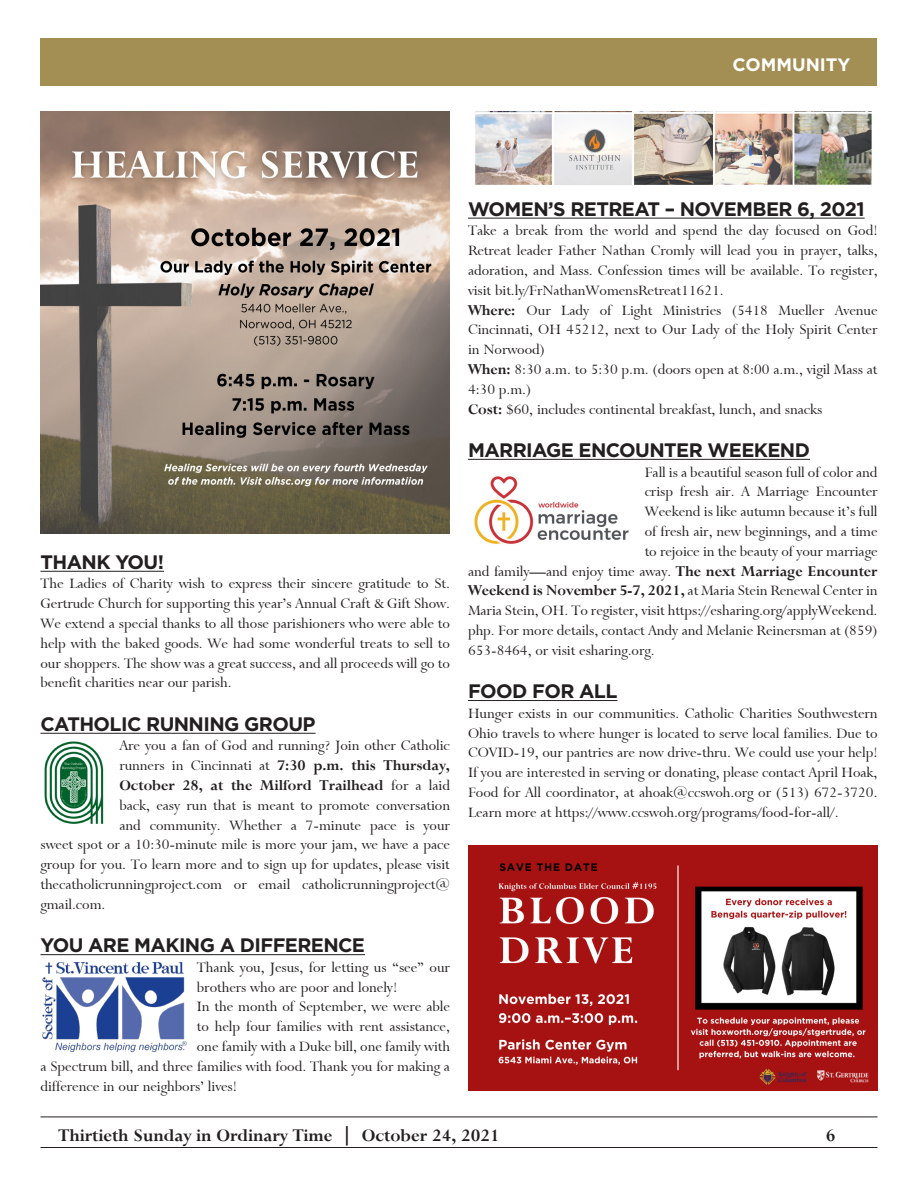
<style>
.page{position:relative;width:918px;height:1188px;background:#fff}
.page>*{position:absolute;margin:0;border:0;box-sizing:border-box;transform-origin:0 0}
.t1{font:700 19.5px "Gotham";letter-spacing:-.03em;color:#231f20}
.t2{font:19.5px "Bronte Bold SWFTE";color:#231f20}
.t3{font:700 18px "Gotham";color:#fff}
.t4{font:16.5px/19.8px "Bronte Regular SWFTE";color:#231f20;text-align:justify}
.t5{font:16.5px "Bronte Bold SWFTE";color:#231f20}
.s1{font-family:"Bronte Bold SWFTE"}
.s2{font-family:"Bronte Regular SWFTE"}
</style>
<div class="page">
<hr style="left:40px;top:1147px;width:838px;height:1px;background:#231f20">
<hr style="left:40px;top:1117px;width:838px;height:1px;background:#231f20">
<div style="left:40px;top:39px;width:838px;height:47px;background:#a38f54"></div>
<img style="left:44px;top:742px;width:60px;height:82px">
<hr style="left:40px;top:571px;width:124px;height:1px;background:#231f20">
<hr style="left:40px;top:733px;width:276px;height:1px;background:#231f20">
<hr style="left:40px;top:954px;width:325px;height:1px;background:#231f20">
<img style="left:42px;top:962px;width:145px;height:91px">
<img style="left:41px;top:112px;width:409px;height:421px">
<hr style="left:468px;top:218px;width:397px;height:1px;background:#231f20">
<hr style="left:468px;top:459px;width:342px;height:1px;background:#231f20">
<hr style="left:468px;top:700px;width:150px;height:1px;background:#231f20">
<img style="left:475px;top:112px;width:397px;height:73px">
<img style="left:468px;top:845px;width:410px;height:246px">
<img style="left:474px;top:476px;width:155px;height:68px">
<p class="t3" style="left:733px;top:54px;width:119px">COMMUNITY</p>
<p class="t1" style="left:40px;top:550px;width:125px">THANK YOU!</p>
<p class="t4" style="left:40px;top:574px;width:411px">The Ladies of Charity wish to express their sincere gratitude to St.<br>Gertrude Church for supporting this year’s Annual Craft &amp; Gift Show.<br>We extend a special thanks to all those parishioners who were able to help with the baked goods. We had some wonderful treats to sell to our shoppers. The show was a great success, and all proceeds will go to benefit charities near our parish.</p>
<p class="t1" style="left:40px;top:712px;width:277px">CATHOLIC RUNNING GROUP</p>
<p class="t4" style="left:119px;top:736px;width:332px">Are you a fan of God and running? Join other Catholic</p>
<p class="t4" style="left:119px;top:756px;width:332px">runners in Cincinnati at <span class="s1">7:30 p.m. this Thursday,</span></p>
<p class="t5" style="left:119px;top:776px;width:332px">October 28, at the Milford Trailhead <span class="s2">for a laid</span></p>
<p class="t4" style="left:119px;top:795px;width:332px">back, easy run that is meant to promote conversation</p>
<p class="t4" style="left:119px;top:815px;width:332px">and community. Whether a 7-minute pace is your</p>
<p class="t4" style="left:40px;top:835px;width:411px">sweet spot or a 10:30-minute mile is more your jam, we have a pace</p>
<p class="t4" style="left:40px;top:855px;width:411px">group for you. To learn more and to sign up for updates, please visit</p>
<p class="t4" style="left:40px;top:875px;width:411px">thecatholicrunningproject.com or email catholicrunningproject@</p>
<p class="t4" style="left:40px;top:894px;width:66px">gmail.com.</p>
<p class="t1" style="left:40px;top:934px;width:326px">YOU ARE MAKING A DIFFERENCE</p>
<p class="t4" style="left:197px;top:957px;width:255px">Thank you, Jesus, for letting us “see” our brothers who are poor and lonely!</p>
<p class="t4" style="left:197px;top:997px;width:255px">In the month of September, we were able</p>
<p class="t4" style="left:197px;top:1017px;width:255px">to help four families with rent assistance,</p>
<p class="t4" style="left:197px;top:1037px;width:255px">one family with a Duke bill, one family with</p>
<p class="t4" style="left:40px;top:1056px;width:411px">a Spectrum bill, and three families with food. Thank you for making a</p>
<p class="t4" style="left:40px;top:1076px;width:198px">difference in our neighbors’ lives!</p>
<p class="t1" style="left:468px;top:197px;width:398px">WOMEN’S RETREAT – NOVEMBER 6, 2021</p>
<p class="t4" style="left:468px;top:221px;width:411px">Take a break from the world and spend the day focused on God!<br>Retreat leader Father Nathan Cromly will lead you in prayer, talks, adoration, and Mass. Confession times will be available. To register, visit bit.ly/FrNathanWomensRetreat11621.</p>
<p class="t4" style="left:468px;top:300px;width:411px"><span class="s1">Where:</span> Our Lady of Light Ministries (5418 Mueller Avenue Cincinnati, OH 45212, next to Our Lady of the Holy Spirit Center in Norwood)</p>
<p class="t4" style="left:468px;top:359px;width:411px"><span class="s1">When:</span> 8:30 a.m. to 5:30 p.m. (doors open at 8:00 a.m., vigil Mass at<br>4:30 p.m.)</p>
<p class="t4" style="left:468px;top:399px;width:356px"><span class="s1">Cost:</span> $60, includes continental breakfast, lunch, and snacks</p>
<p class="t1" style="left:468px;top:439px;width:343px">MARRIAGE ENCOUNTER WEEKEND</p>
<p class="t4" style="left:645px;top:462px;width:234px">Fall is a beautiful season full of color and</p>
<p class="t4" style="left:645px;top:482px;width:234px">crisp fresh air. A Marriage Encounter</p>
<p class="t4" style="left:645px;top:502px;width:234px">Weekend is like autumn because it’s full</p>
<p class="t4" style="left:645px;top:521px;width:234px">of fresh air, new beginnings, and a time</p>
<p class="t4" style="left:645px;top:541px;width:234px">to rejoice in the beauty of your marriage</p>
<p class="t4" style="left:468px;top:561px;width:411px">and family—and enjoy time away. <span class="s1">The next Marriage Encounter</span></p>
<p class="t4" style="left:468px;top:581px;width:411px"><span class="s1">Weekend is November 5-7, 2021,</span> at Maria Stein Renewal Center in</p>
<p class="t4" style="left:468px;top:601px;width:411px">Maria Stein, OH. To register, visit https://esharing.org/applyWeekend.</p>
<p class="t4" style="left:468px;top:620px;width:411px">php. For more details, contact Andy and Melanie Reinersman at (859)</p>
<p class="t4" style="left:468px;top:640px;width:188px">653-8464, or visit esharing.org.</p>
<p class="t1" style="left:468px;top:680px;width:151px">FOOD FOR ALL</p>
<p class="t4" style="left:468px;top:703px;width:411px">Hunger exists in our communities. Catholic Charities Southwestern Ohio travels to where hunger is located to serve local families. Due to COVID-19, our pantries are now drive-thru. We could use your help!<br>If you are interested in serving or donating, please contact April Hoak, Food for All coordinator, at ahoak@ccswoh.org or (513) 672-3720.<br>Learn more at https://www.ccswoh.org/programs/food-for-all/.</p>
<p class="t2" style="left:58px;top:1123px;width:443px">Thirtieth Sunday in Ordinary Time | October 24, 2021</p>
<p class="t2" style="left:826px;top:1123px;width:11px">6</p>
</div>
